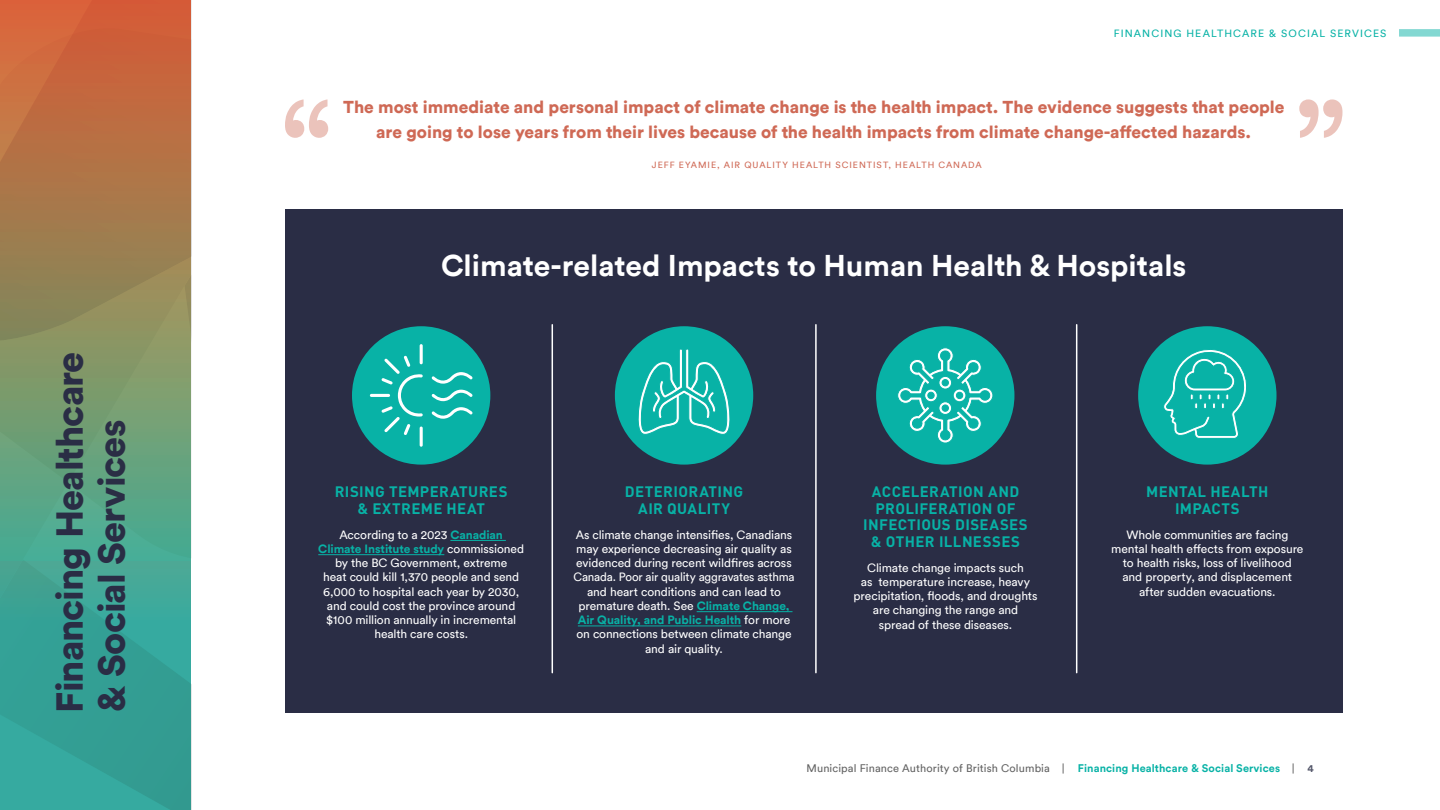
<style>
.page{position:relative;width:1440px;height:810px;background:#fff}
.page>*{position:absolute;margin:0;border:0;box-sizing:border-box;transform-origin:0 0}
.t1{font:900 37.5px/42px "Circular";letter-spacing:-.025em;color:#2a2d45}
.t2{font:700 30px "Circular";color:#fff}
.t3{font:900 17.25px/25.5px "Circular";color:#cf6955;text-align:center}
.t4{font:700 15px/16.5px "DINOT";letter-spacing:.025em;color:#08b2a6;text-align:center}
.t5{font:12px/14.2px "Circular";letter-spacing:-.01em;color:#fff;text-align:center}
.t6{font:10.95px "Circular";letter-spacing:.01em;color:#636363}
.t7{font:10.5px "Circular";letter-spacing:.105em;color:#08b2a6}
.t8{font:9px "Circular";letter-spacing:.105em;color:#cf6955}
.s1{font-weight:700;color:#08b2a6}
.s2{font-family:"Circular Std";font-weight:700;color:#08b2a6}
.s3{font-family:"Circular Std";font-weight:700;font-size:10.5px;color:#54576a}
</style>
<div class="page">
<div style="left:1399px;top:29px;width:41px;height:8px;background:#83d8d2"></div>
<div style="left:0;top:0;width:192px;height:28px;background:#d55e39"></div>
<svg style="left:0;top:28px;width:192px;height:782px;background:#759171"></svg>
<div style="left:285px;top:209px;width:1057px;height:503px;background:#2a2d45"></div>
<hr style="left:697px;top:611px;width:96px;height:1px;background:#08b2a6">
<hr style="left:578px;top:625px;width:163px;height:1px;background:#08b2a6">
<hr style="left:450px;top:540px;width:56px;height:1px;background:#08b2a6">
<hr style="left:318px;top:554px;width:126px;height:1px;background:#08b2a6">
<hr style="left:552px;top:325px;width:1px;height:348px;background:#fff">
<hr style="left:815px;top:325px;width:2px;height:348px;background:#fff">
<hr style="left:1076px;top:325px;width:1px;height:348px;background:#fff">
<div style="left:876px;top:326px;width:138px;height:139px;background:#08b2a6;border-radius:50%"></div>
<svg style="left:897px;top:347px;width:96px;height:96px"></svg>
<div style="left:1138px;top:326px;width:139px;height:139px;background:#08b2a6;border-radius:50%"></div>
<svg style="left:1163px;top:349px;width:84px;height:90px"></svg>
<div style="left:352px;top:326px;width:138px;height:139px;background:#08b2a6;border-radius:50%"></div>
<svg style="left:366px;top:341px;width:111px;height:109px"></svg>
<div style="left:615px;top:326px;width:138px;height:139px;background:#08b2a6;border-radius:50%"></div>
<svg style="left:638px;top:349px;width:92px;height:86px"></svg>
<svg style="left:1299px;top:99px;width:44px;height:39px"></svg>
<svg style="left:285px;top:99px;width:43px;height:39px"></svg>
<h1 class="t1" style="left:48px;top:712px;width:362px;rotate:-90deg">Financing Healthcare &amp; Social Services</h1>
<p class="t7" style="left:1114px;top:27px;width:274px">FINANCING HEALTHCARE &amp; SOCIAL SERVICES</p>
<h3 class="t3" style="left:343px;top:93px;width:943px">The most immediate and personal impact of climate change is the health impact. The evidence suggests that people are going to lose years from their lives because of the health impacts from climate change-affected hazards.</h3>
<p class="t8" style="left:652px;top:159px;width:331px">JEFF EYAMIE, AIR QUALITY HEALTH SCIENTIST, HEALTH CANADA</p>
<h2 class="t2" style="left:441px;top:246px;width:747px">Climate-related Impacts to Human Health &amp; Hospitals</h2>
<p class="t4" style="left:335px;top:483px;width:174px">RISING TEMPERATURES &amp; EXTREME HEAT</p>
<p class="t5" style="left:318px;top:527px;width:207px">According to a 2023 <span class="s1">Canadian<br>Climate Institute study</span> commissioned by the BC Government, extreme<br>heat could kill 1,370 people and send<br>6,000 to hospital each year by 2030, and could cost the province around $100 million annually in incremental health care costs.</p>
<p class="t4" style="left:625px;top:483px;width:120px">DETERIORATING<br>AIR QUALITY</p>
<p class="t5" style="left:573px;top:527px;width:223px">As climate change intensifies, Canadians may experience decreasing air quality as evidenced during recent wildfires across Canada. Poor air quality aggravates asthma and heart conditions and can lead to premature death. See <span class="s1">Climate Change, Air Quality, and Public Health</span> for more on connections between climate change and air quality.</p>
<p class="t4" style="left:863px;top:483px;width:166px">ACCELERATION AND<br>PROLIFERATION OF<br>INFECTIOUS DISEASES &amp; OTHER ILLNESSES</p>
<p class="t5" style="left:854px;top:560px;width:185px">Climate change impacts such<br>as temperature increase, heavy precipitation, floods, and droughts are changing the range and spread of these diseases.</p>
<p class="t4" style="left:1146px;top:483px;width:124px">MENTAL HEALTH<br>IMPACTS</p>
<p class="t5" style="left:1111px;top:527px;width:194px">Whole communities are facing mental health effects from exposure to health risks, loss of livelihood<br>and property, and displacement after sudden evacuations.</p>
<p class="t6" style="left:807px;top:761px;width:509px">Municipal Finance Authority of British Columbia | <span class="s2">Financing Healthcare &amp; Social Services</span> | <span class="s3">4</span></p>
</div>
